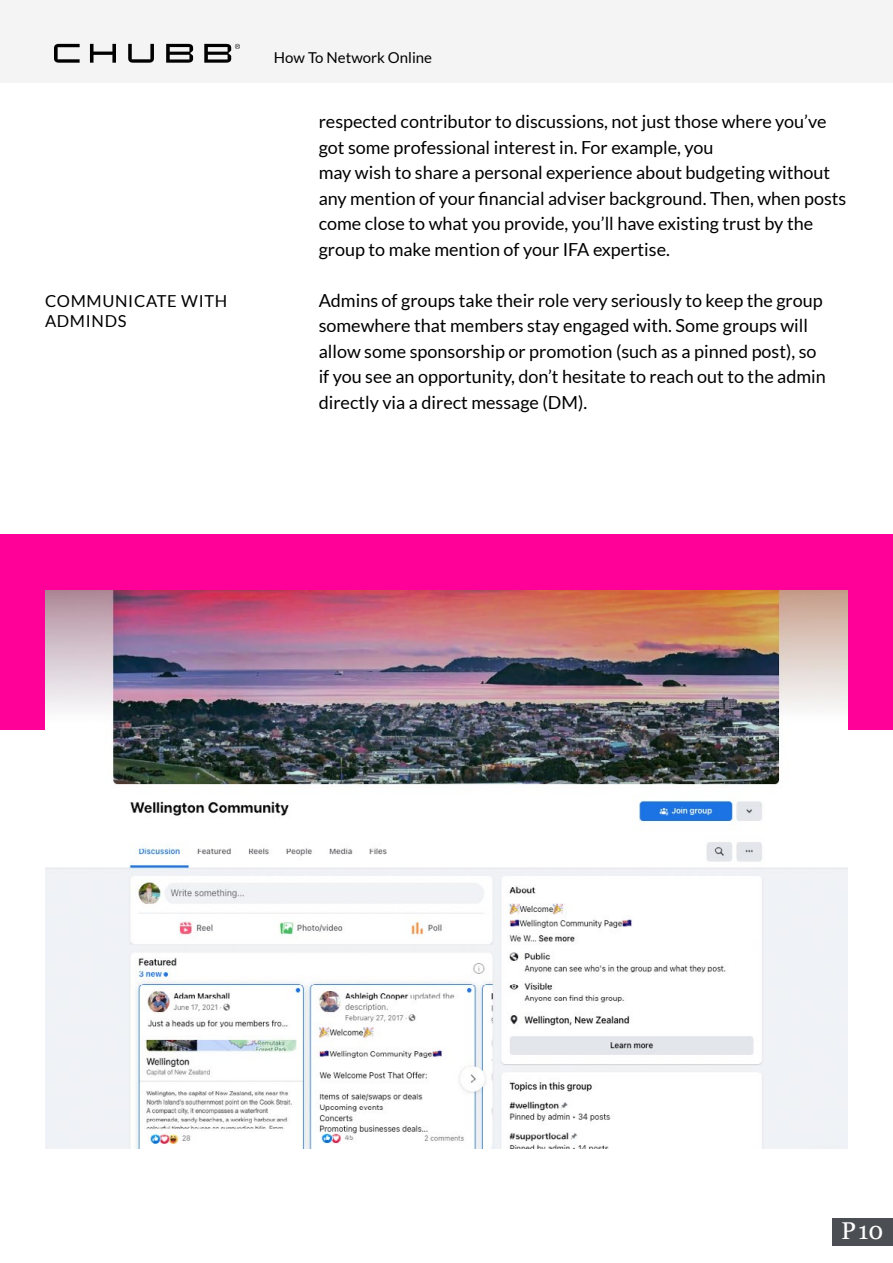
<style>
.page{position:relative;width:893px;height:1263px;background:#fff}
.page>*{position:absolute;margin:0;border:0;box-sizing:border-box;transform-origin:0 0}
.t1{font:24.3px "Georgia";color:#fff}
.t2{font:18px/25.5px "Lato";color:#000}
.t3{font:16.5px/19.8px "Lato";letter-spacing:.04em;color:#000}
.t4{font:15px "Lato";color:#000}
</style>
<div class="page">
<div style="left:0;top:0;width:893px;height:82px;background:#f4f4f4"></div>
<div style="left:832px;top:1218px;width:61px;height:27px;background:#4b4e53"></div>
<svg style="left:54px;top:44px;width:186px;height:19px"></svg>
<div style="left:0;top:534px;width:893px;height:196px;background:#ff0198"></div>
<img style="left:45px;top:591px;width:803px;height:557px">
<p class="t3" style="left:45px;top:291px;width:184px">COMMUNICATE WITH<br>ADMINDS</p>
<p class="t4" style="left:274px;top:49px;width:160px">How To Network Online</p>
<p class="t2" style="left:319px;top:109px;width:529px">respected contributor to discussions, not just those where you’ve got some professional interest in. For example, you<br>may wish to share a personal experience about budgeting without any mention of your financial adviser background. Then, when posts come close to what you provide, you’ll have existing trust by the group to make mention of your IFA expertise.</p>
<p class="t2" style="left:319px;top:288px;width:509px">Admins of groups take their role very seriously to keep the group somewhere that members stay engaged with. Some groups will allow some sponsorship or promotion (such as a pinned post), so if you see an opportunity, don’t hesitate to reach out to the admin directly via a direct message (DM).</p>
<h1 class="t1" style="left:841px;top:1213px;width:44px">P10</h1>
</div>
